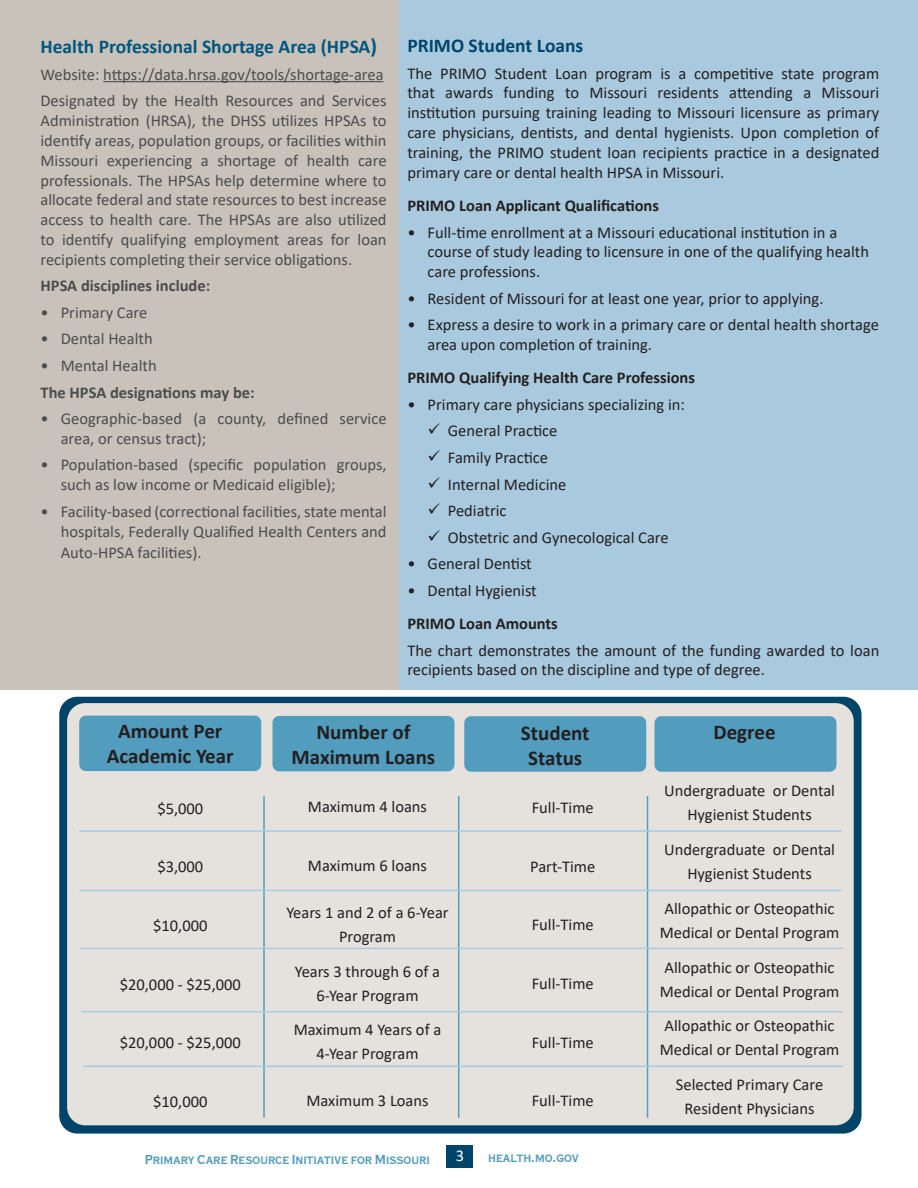
<style>
.page{position:relative;width:918px;height:1188px;background:#fff}
.page>*{position:absolute;margin:0;border:0;box-sizing:border-box;transform-origin:0 0}
.t1{font:700 21px/25.2px "Calibri";color:#231f20;text-align:center}
.t2{font:700 19.5px "Calibri";color:#00567c}
.t3{font:700 19.5px "Calibri";color:#00446a}
.t4{font:16.5px/19.8px "Calibri";color:#231f20}
.t5{font:16.5px/19.8px "Calibri";color:#4b4c4d}
.t6{font:700 16.5px "Calibri";color:#231f20}
.t7{font:700 16.5px "Calibri";color:#4b4c4d}
.t8{font:16.5px "Calibri";color:#fff}
.t9{font:700 condensed 13.5px "Copperplate T";color:#529cbe}
.s1{font-size:21px}
</style>
<div class="page">
<div style="left:447px;top:1145px;width:26px;height:23px;background:#00446a"></div>
<div style="left:59px;top:697px;width:803px;height:437px;background:#00446a;border-radius:18px"></div>
<div style="left:67px;top:703px;width:787px;height:422px;background:#e5e2de;border-radius:18px"></div>
<div style="left:398px;top:0;width:520px;height:689px;background:#a9cade"></div>
<div style="left:0;top:0;width:399px;height:689px;background:#c8c2ba"></div>
<hr style="left:103px;top:81px;width:281px;height:1px;background:#4b4c4d">
<div style="left:79px;top:716px;width:182px;height:55px;background:#529cbe;border-radius:7px"></div>
<div style="left:272px;top:716px;width:182px;height:55px;background:#529cbe;border-radius:7px"></div>
<div style="left:655px;top:716px;width:181px;height:56px;background:#529cbe;border-radius:7px"></div>
<div style="left:464px;top:716px;width:182px;height:56px;background:#529cbe;border-radius:7px"></div>
<hr style="left:263px;top:796px;width:2px;height:322px;background:#529cbe">
<hr style="left:458px;top:796px;width:1px;height:322px;background:#529cbe">
<hr style="left:647px;top:796px;width:1px;height:322px;background:#529cbe">
<hr style="left:79px;top:830px;width:763px;height:2px;background:#aacbde">
<hr style="left:79px;top:890px;width:763px;height:1px;background:#aacbde">
<hr style="left:80px;top:948px;width:763px;height:1px;background:#aacbde">
<hr style="left:81px;top:1011px;width:762px;height:1px;background:#aacbde">
<hr style="left:83px;top:1066px;width:760px;height:1px;background:#aacbde">
<p class="t2" style="left:40px;top:33px;width:338px">Health Professional Shortage Area (HPSA<span class="s1">)</span></p>
<p class="t5" style="left:40px;top:64px;width:345px">Website: https://data.hrsa.gov/tools/shortage-area</p>
<p class="t5" style="left:40px;top:91px;width:348px;text-align:justify">Designated by the Health Resources and Services Administration (HRSA), the DHSS utilizes HPSAs to identify areas, population groups, or facilities within Missouri experiencing a shortage of health care professionals. The HPSAs help determine where to allocate federal and state resources to best increase access to health care. The HPSAs are also utilized to identify qualifying employment areas for loan recipients completing their service obligations.</p>
<p class="t7" style="left:40px;top:274px;width:171px">HPSA disciplines include:</p>
<p class="t5" style="left:40px;top:302px;width:108px">• Primary Care</p>
<p class="t5" style="left:40px;top:329px;width:114px">• Dental Health</p>
<p class="t5" style="left:40px;top:355px;width:118px">• Mental Health</p>
<p class="t7" style="left:40px;top:380px;width:216px">The HPSA designations may be:</p>
<p class="t5" style="left:61px;top:408px;width:327px;text-indent:-20px">• Geographic-based (a county, defined service area, or census tract);</p>
<p class="t5" style="left:61px;top:455px;width:327px;text-indent:-20px">• Population-based (specific population groups, such as low income or Medicaid eligible);</p>
<p class="t5" style="left:40px;top:501px;width:348px;text-align:right">• Facility-based (correctional facilities, state mental hospitals, Federally Qualified Health Centers and</p>
<p class="t5" style="left:61px;top:542px;width:142px">Auto-HPSA facilities).</p>
<p class="t3" style="left:407px;top:32px;width:177px">PRIMO Student Loans</p>
<p class="t4" style="left:407px;top:63px;width:473px;text-align:justify">The PRIMO Student Loan program is a competitive state program that awards funding to Missouri residents attending a Missouri institution pursuing training leading to Missouri licensure as primary care physicians, dentists, and dental hygienists. Upon completion of training, the PRIMO student loan recipients practice in a designated primary care or dental health HPSA in Missouri.</p>
<p class="t6" style="left:407px;top:194px;width:253px">PRIMO Loan Applicant Qualifications</p>
<p class="t4" style="left:428px;top:222px;width:443px;text-indent:-20px">• Full-time enrollment at a Missouri educational institution in a course of study leading to licensure in one of the qualifying health care professions.</p>
<p class="t4" style="left:407px;top:288px;width:418px">• Resident of Missouri for at least one year, prior to applying.</p>
<p class="t4" style="left:428px;top:314px;width:453px;text-indent:-20px">• Express a desire to work in a primary care or dental health shortage area upon completion of training.</p>
<p class="t6" style="left:407px;top:366px;width:289px">PRIMO Qualifying Health Care Professions</p>
<p class="t4" style="left:407px;top:394px;width:279px">• Primary care physicians specializing in:</p>
<p class="t4" style="left:448px;top:421px;width:111px">General Practice</p>
<p class="t4" style="left:448px;top:447px;width:102px">Family Practice</p>
<p class="t4" style="left:448px;top:474px;width:120px">Internal Medicine</p>
<p class="t4" style="left:448px;top:500px;width:60px">Pediatric</p>
<p class="t4" style="left:448px;top:527px;width:222px">Obstetric and Gynecological Care</p>
<p class="t4" style="left:407px;top:553px;width:126px">• General Dentist</p>
<p class="t4" style="left:407px;top:580px;width:131px">• Dental Hygienist</p>
<p class="t6" style="left:407px;top:612px;width:152px">PRIMO Loan Amounts</p>
<p class="t4" style="left:407px;top:640px;width:473px">The chart demonstrates the amount of the funding awarded to loan recipients based on the discipline and type of degree.</p>
<p class="t1" style="left:118px;top:718px;width:106px">Amount Per</p>
<p class="t1" style="left:107px;top:744px;width:128px">Academic Year</p>
<p class="t1" style="left:292px;top:719px;width:145px">Number of<br>Maximum Loans</p>
<p class="t1" style="left:521px;top:720px;width:70px">Student</p>
<p class="t1" style="left:713px;top:719px;width:64px">Degree</p>
<p class="t1" style="left:528px;top:746px;width:56px">Status</p>
<p class="t4" style="left:157px;top:798px;width:47px">$5,000</p>
<p class="t4" style="left:157px;top:857px;width:47px">$3,000</p>
<p class="t4" style="left:153px;top:915px;width:56px">$10,000</p>
<p class="t4" style="left:120px;top:974px;width:123px">$20,000 - $25,000</p>
<p class="t4" style="left:120px;top:1033px;width:123px">$20,000 - $25,000</p>
<p class="t4" style="left:153px;top:1091px;width:56px">$10,000</p>
<p class="t4" style="left:308px;top:797px;width:121px">Maximum 4 loans</p>
<p class="t4" style="left:308px;top:855px;width:121px">Maximum 6 loans</p>
<p class="t4" style="left:286px;top:900px;width:164px;line-height:24px;text-align:center">Years 1 and 2 of a 6-Year<br>Program</p>
<p class="t4" style="left:295px;top:961px;width:147px">Years 3 through 6 of a</p>
<p class="t4" style="left:317px;top:985px;width:104px">6-Year Program</p>
<p class="t4" style="left:294px;top:1017px;width:149px;line-height:24px;text-align:center">Maximum 4 Years of a<br>4-Year Program</p>
<p class="t4" style="left:306px;top:1090px;width:124px">Maximum 3 Loans</p>
<p class="t4" style="left:532px;top:797px;width:64px">Full-Time</p>
<p class="t4" style="left:530px;top:856px;width:67px">Part-Time</p>
<p class="t4" style="left:532px;top:915px;width:64px">Full-Time</p>
<p class="t4" style="left:532px;top:973px;width:64px">Full-Time</p>
<p class="t4" style="left:532px;top:1032px;width:64px">Full-Time</p>
<p class="t4" style="left:532px;top:1091px;width:64px">Full-Time</p>
<p class="t4" style="left:664px;top:779px;width:172px;line-height:24px;text-align:center">Undergraduate or Dental<br>Hygienist Students</p>
<p class="t4" style="left:664px;top:837px;width:172px;line-height:24px;text-align:center">Undergraduate or Dental<br>Hygienist Students</p>
<p class="t4" style="left:660px;top:896px;width:181px;line-height:24px">Allopathic or Osteopathic<br>Medical or Dental Program</p>
<p class="t4" style="left:660px;top:955px;width:181px;line-height:24px">Allopathic or Osteopathic<br>Medical or Dental Program</p>
<p class="t4" style="left:660px;top:1013px;width:181px;line-height:24px">Allopathic or Osteopathic<br>Medical or Dental Program</p>
<p class="t4" style="left:676px;top:1072px;width:149px;line-height:24px;text-align:center">Selected Primary Care<br>Resident Physicians</p>
<p class="t9" style="left:145px;top:1152px;width:287px">Primary Care Resource Initiative for Missouri</p>
<p class="t8" style="left:456px;top:1144px;width:10px">3</p>
<p class="t9" style="left:488px;top:1151px;width:92px">health.mo.gov</p>
</div>
